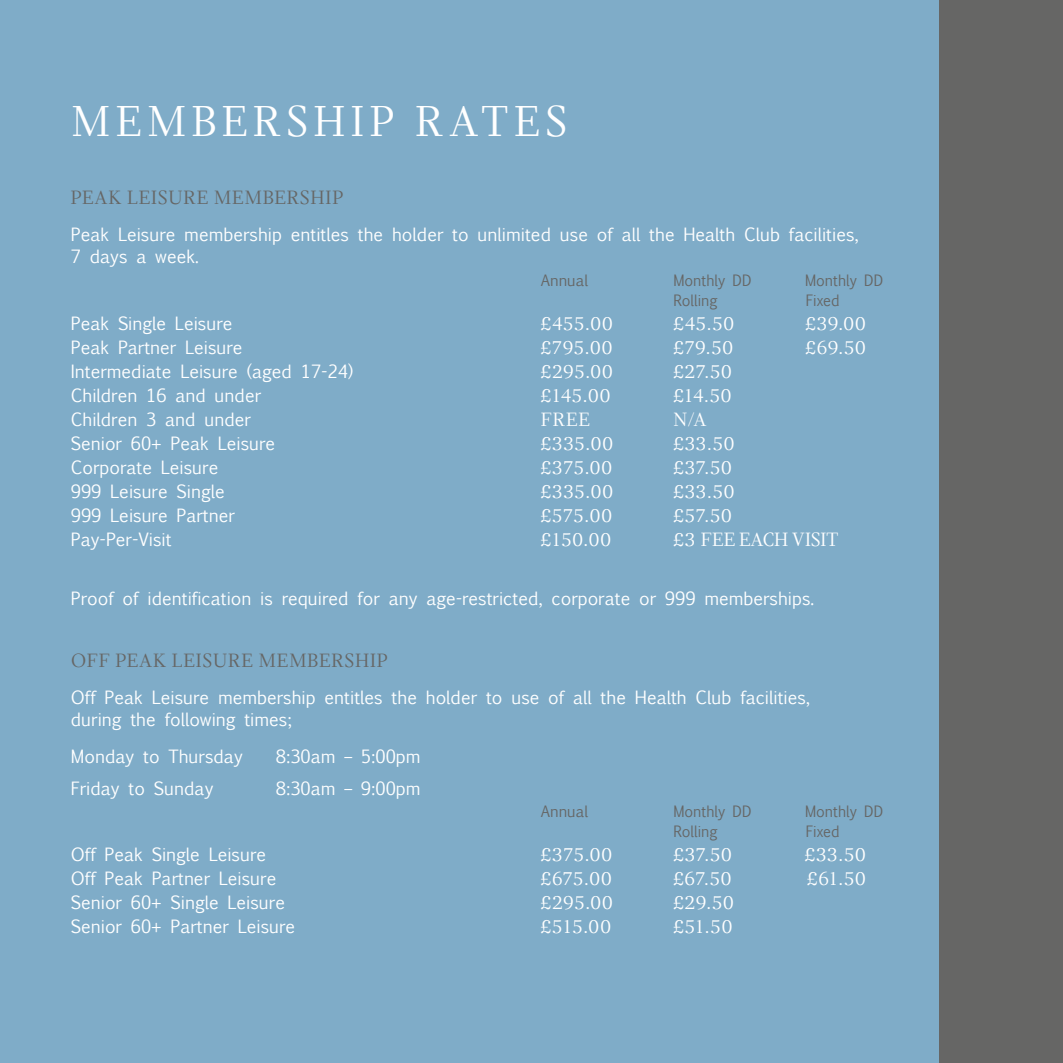
<style>
.page{position:relative;width:1063px;height:1063px;background:#7facc8}
.page>*{position:absolute;margin:0;border:0;box-sizing:border-box;transform-origin:0 0}
.t1{font:45px "Admark";letter-spacing:.13em;color:#fff}
.t2{font:20px "Admark";letter-spacing:.025em;color:#fff}
.t3{font:20px "Admark";letter-spacing:.045em;color:#666665}
.t4{font:20px "Admark";letter-spacing:.005em;color:#fff}
.t5{font:17.5px/22.5px "Euphemia UCAS";color:#fff}
.t6{font:15px "Euphemia UCAS";color:#666665;scale:.96 1}
.t7{font:15px "Euphemia UCAS";color:#666665}
</style>
<div class="page">
<div style="left:940px;top:0;width:123px;height:1063px;background:#666665"></div>
<h1 class="t1" style="left:71px;top:97px;width:498px">MEMBERSHIP RATES</h1>
<p class="t3" style="left:71px;top:187px;width:274px">PEAK LEISURE MEMBERSHIP</p>
<p class="t5" style="left:71px;top:223px;width:789px">Peak Leisure membership entitles the holder to unlimited use of all the Health Club facilities,<br>7 days a week.</p>
<p class="t7" style="left:541px;top:269px;width:49px">Annual</p>
<p class="t6" style="left:673px;top:269px;width:83px">Monthly DD</p>
<p class="t6" style="left:805px;top:269px;width:83px">Monthly DD</p>
<p class="t6" style="left:673px;top:289px;width:47px">Rolling</p>
<p class="t6" style="left:806px;top:289px;width:37px">Fixed</p>
<p class="t5" style="left:71px;top:312px;width:163px">Peak Single Leisure</p>
<p class="t2" style="left:541px;top:313px;width:73px">£455.00</p>
<p class="t2" style="left:673px;top:313px;width:62px">£45.50</p>
<p class="t2" style="left:805px;top:313px;width:62px">£39.00</p>
<p class="t5" style="left:71px;top:336px;width:173px">Peak Partner Leisure</p>
<p class="t2" style="left:541px;top:337px;width:73px">£795.00</p>
<p class="t2" style="left:673px;top:337px;width:61px">£79.50</p>
<p class="t2" style="left:806px;top:337px;width:62px">£69.50</p>
<p class="t5" style="left:71px;top:360px;width:284px">Intermediate Leisure (aged 17-24)</p>
<p class="t2" style="left:541px;top:361px;width:74px">£295.00</p>
<p class="t2" style="left:673px;top:361px;width:60px">£27.50</p>
<p class="t5" style="left:71px;top:384px;width:192px">Children 16 and under</p>
<p class="t2" style="left:541px;top:385px;width:71px">£145.00</p>
<p class="t2" style="left:673px;top:385px;width:60px">£14.50</p>
<p class="t5" style="left:71px;top:408px;width:182px">Children 3 and under</p>
<p class="t2" style="left:541px;top:409px;width:50px">FREE</p>
<p class="t2" style="left:673px;top:409px;width:35px">N/A</p>
<p class="t5" style="left:71px;top:432px;width:206px">Senior 60+ Peak Leisure</p>
<p class="t2" style="left:541px;top:433px;width:74px">£335.00</p>
<p class="t2" style="left:673px;top:433px;width:63px">£33.50</p>
<p class="t5" style="left:71px;top:456px;width:149px">Corporate Leisure</p>
<p class="t2" style="left:541px;top:457px;width:73px">£375.00</p>
<p class="t2" style="left:673px;top:457px;width:60px">£37.50</p>
<p class="t5" style="left:71px;top:480px;width:155px">999 Leisure Single</p>
<p class="t2" style="left:541px;top:481px;width:74px">£335.00</p>
<p class="t2" style="left:673px;top:481px;width:63px">£33.50</p>
<p class="t5" style="left:71px;top:504px;width:166px">999 Leisure Partner</p>
<p class="t2" style="left:541px;top:505px;width:73px">£575.00</p>
<p class="t2" style="left:673px;top:505px;width:60px">£57.50</p>
<p class="t5" style="left:71px;top:528px;width:102px">Pay-Per-Visit</p>
<p class="t2" style="left:541px;top:529px;width:72px">£150.00</p>
<p class="t4" style="left:673px;top:529px;width:167px">£3 FEE EACH VISIT</p>
<p class="t5" style="left:71px;top:587px;width:745px">Proof of identification is required for any age-restricted, corporate or 999 memberships.</p>
<p class="t3" style="left:71px;top:650px;width:319px">OFF PEAK LEISURE MEMBERSHIP</p>
<p class="t5" style="left:71px;top:686px;width:741px">Off Peak Leisure membership entitles the holder to use of all the Health Club facilities, during the following times;</p>
<p class="t5" style="left:71px;top:745px;width:174px">Monday to Thursday</p>
<p class="t5" style="left:276px;top:745px;width:146px">8:30am – 5:00pm</p>
<p class="t5" style="left:71px;top:777px;width:144px">Friday to Sunday</p>
<p class="t5" style="left:276px;top:777px;width:146px">8:30am – 9:00pm</p>
<p class="t7" style="left:541px;top:801px;width:49px">Annual</p>
<p class="t6" style="left:673px;top:801px;width:83px">Monthly DD</p>
<p class="t6" style="left:805px;top:801px;width:83px">Monthly DD</p>
<p class="t6" style="left:673px;top:821px;width:47px">Rolling</p>
<p class="t6" style="left:806px;top:821px;width:37px">Fixed</p>
<p class="t5" style="left:71px;top:843px;width:197px">Off Peak Single Leisure</p>
<p class="t2" style="left:541px;top:844px;width:73px">£375.00</p>
<p class="t2" style="left:673px;top:844px;width:60px">£37.50</p>
<p class="t2" style="left:805px;top:844px;width:63px">£33.50</p>
<p class="t5" style="left:71px;top:867px;width:207px">Off Peak Partner Leisure</p>
<p class="t2" style="left:541px;top:868px;width:72px">£675.00</p>
<p class="t2" style="left:673px;top:868px;width:60px">£67.50</p>
<p class="t2" style="left:807px;top:868px;width:60px">£61.50</p>
<p class="t5" style="left:71px;top:891px;width:216px">Senior 60+ Single Leisure</p>
<p class="t2" style="left:541px;top:892px;width:74px">£295.00</p>
<p class="t2" style="left:673px;top:892px;width:62px">£29.50</p>
<p class="t5" style="left:71px;top:915px;width:226px">Senior 60+ Partner Leisure</p>
<p class="t2" style="left:541px;top:916px;width:72px">£515.00</p>
<p class="t2" style="left:673px;top:916px;width:60px">£51.50</p>
</div>
